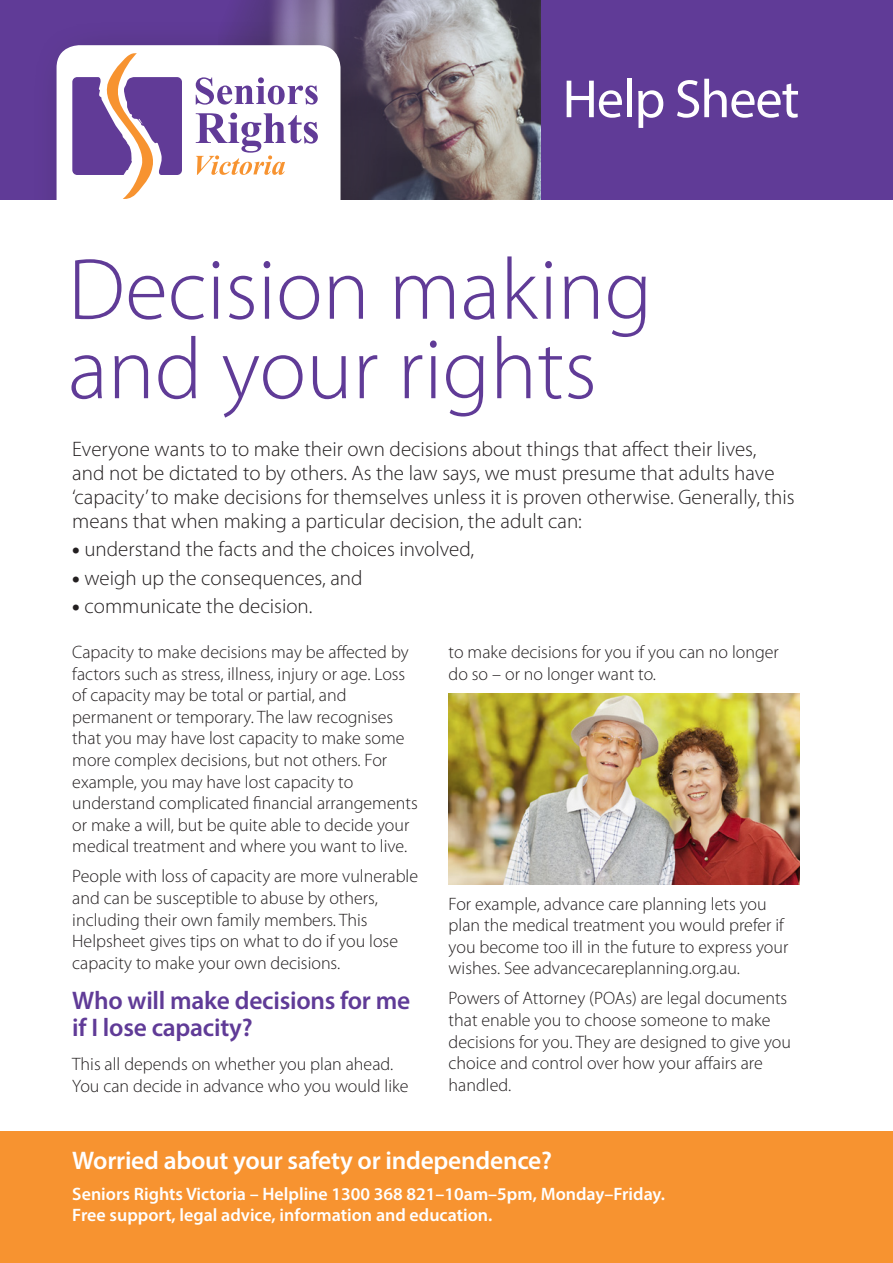
<style>
.page{position:relative;width:893px;height:1263px;background:#fff}
.page>*{position:absolute;margin:0;border:0;box-sizing:border-box;transform-origin:0 0}
.t1{font:300 87.6px/79.5px "Myriad Pro";color:#603b97}
.t2{font:54.15px "Myriad Pro";letter-spacing:-.02em;color:#fff}
.t3{font:600 25.5px/27px "Myriad Pro";letter-spacing:-.01em;color:#603b97}
.t4{font:600 25.5px "Myriad Pro";letter-spacing:-.01em;color:#fff}
.t5{font:300 21px/24px "Myriad Pro";color:#231f20}
.t6{font:300 18px/21.6px "Myriad Pro";color:#231f20}
.t7{font:600 18px/21.6px "Myriad Pro";color:#fff}
.s1{font-weight:900}
</style>
<div class="page">
<div style="left:0;top:0;width:893px;height:200px;background:#603b97"></div>
<img style="left:239px;top:0;width:301px;height:200px">
<div style="left:0;top:1131px;width:893px;height:132px;background:#f79330"></div>
<div style="left:31px;top:19px;width:359px;height:254px;background:#231f20;opacity:.35"></div>
<div style="left:57px;top:45px;width:283px;height:155px;background:#fff"></div>
<div style="left:0;top:200px;width:893px;height:89px;background:#fff"></div>
<svg style="left:72px;top:53px;width:110px;height:146px"></svg>
<svg style="left:196px;top:77px;width:122px;height:28px"></svg>
<svg style="left:196px;top:113px;width:122px;height:62px"></svg>
<img style="left:449px;top:693px;width:350px;height:191px">
<h2 class="t2" style="left:562px;top:66px;width:238px">Help Sheet</h2>
<h1 class="t1" style="left:68px;top:251px;width:586px">Decision making and your rights</h1>
<p class="t5" style="left:72px;top:437px;width:724px">Everyone wants to to make their own decisions about things that affect their lives,<br>and not be dictated to by others. As the law says, we must presume that adults have ‘capacity’ to make decisions for themselves unless it is proven otherwise. Generally, this means that when making a particular decision, the adult can:</p>
<p class="t5" style="left:72px;top:538px;width:403px"><span class="s1">•</span> understand the facts and the choices involved,</p>
<p class="t5" style="left:72px;top:566px;width:292px"><span class="s1">•</span> weigh up the consequences, and</p>
<p class="t5" style="left:72px;top:594px;width:242px"><span class="s1">•</span> communicate the decision.</p>
<p class="t6" style="left:72px;top:641px;width:347px">Capacity to make decisions may be affected by factors such as stress, illness, injury or age. Loss of capacity may be total or partial, and permanent or temporary. The law recognises that you may have lost capacity to make some more complex decisions, but not others. For example, you may have lost capacity to understand complicated financial arrangements or make a will, but be quite able to decide your medical treatment and where you want to live.</p>
<p class="t6" style="left:72px;top:866px;width:347px">People with loss of capacity are more vulnerable and can be susceptible to abuse by others, including their own family members. This Helpsheet gives tips on what to do if you lose capacity to make your own decisions.</p>
<h3 class="t3" style="left:72px;top:986px;width:340px">Who will make decisions for me if I lose capacity?</h3>
<p class="t6" style="left:72px;top:1053px;width:338px">This all depends on whether you plan ahead.<br>You can decide in advance who you would like</p>
<p class="t6" style="left:449px;top:641px;width:332px">to make decisions for you if you can no longer do so – or no longer want to.</p>
<p class="t6" style="left:449px;top:893px;width:341px">For example, advance care planning lets you plan the medical treatment you would prefer if you become too ill in the future to express your wishes. See advancecareplanning.org.au.</p>
<p class="t6" style="left:449px;top:988px;width:344px">Powers of Attorney (POAs) are legal documents that enable you to choose someone to make decisions for you. They are designed to give you choice and control over how your affairs are handled.</p>
<h3 class="t4" style="left:72px;top:1144px;width:481px">Worried about your safety or independence?</h3>
<p class="t7" style="left:72px;top:1182px;width:594px">Seniors Rights Victoria – Helpline 1300 368 821–10am–5pm, Monday–Friday.<br>Free support, legal advice, information and education.</p>
</div>
